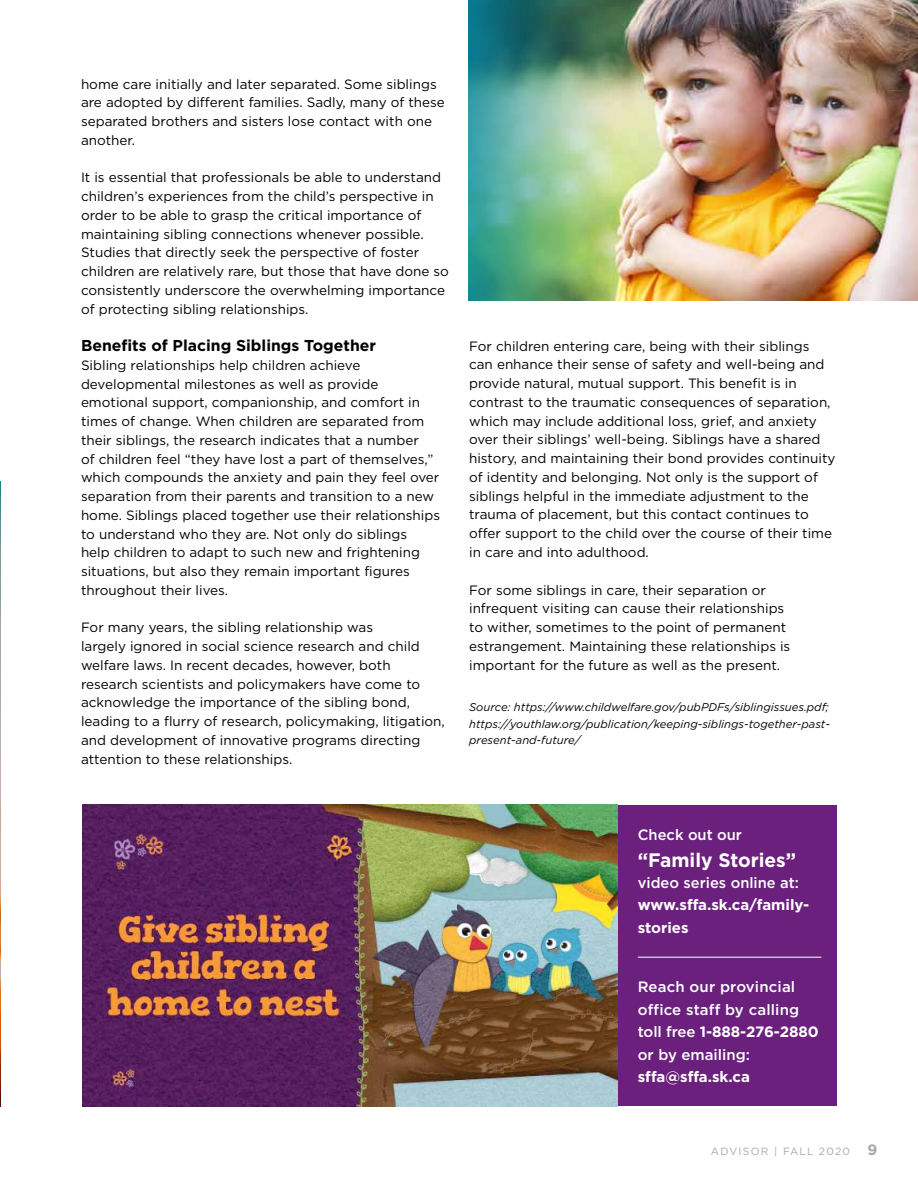
<style>
.page{position:relative;width:918px;height:1188px;background:#fff}
.page>*{position:absolute;margin:0;border:0;box-sizing:border-box;transform-origin:0 0}
.t1{font:700 19.5px "Gotham";color:#fff}
.t2{font:700 15.75px "Gotham";color:#000}
.t3{font:500 15px/22.5px "Gotham";color:#fff}
.t4{font:700 15px/22.5px "Gotham";color:#fff}
.t5{font:13.5px/18.8px "Gotham";color:#000}
.t6{font:italic 11.25px/16.5px "Gotham";color:#000;text-align:justify}
.t7{font:10.5px "Gotham";letter-spacing:.12em;color:#a7a9ac}
.s1{font-weight:700}
.s2{font-weight:700;font-size:15px}
</style>
<div class="page">
<div style="left:284px;top:805px;width:553px;height:301px;background:#6c207e"></div>
<img style="left:0;top:481px;width:1px;height:626px">
<img style="left:617px;top:0;width:301px;height:301px">
<img style="left:82px;top:805px;width:535px;height:301px">
<hr style="left:638px;top:957px;width:183px;height:1px;background:#fff">
<hr style="left:0;top:482px;width:1px;height:536px;background:#0093b7">
<img style="left:469px;top:0;width:148px;height:301px">
<p class="t5" style="left:81px;top:74px;width:365px">home care initially and later separated. Some siblings are adopted by different families. Sadly, many of these separated brothers and sisters lose contact with one another.</p>
<p class="t5" style="left:81px;top:168px;width:369px">It is essential that professionals be able to understand children’s experiences from the child’s perspective in order to be able to grasp the critical importance of maintaining sibling connections whenever possible.<br>Studies that directly seek the perspective of foster children are relatively rare, but those that have done so consistently underscore the overwhelming importance of protecting sibling relationships.</p>
<p class="t2" style="left:81px;top:337px;width:297px">Benefits of Placing Siblings Together</p>
<p class="t5" style="left:81px;top:356px;width:361px">Sibling relationships help children achieve developmental milestones as well as provide emotional support, companionship, and comfort in times of change. When children are separated from their siblings, the research indicates that a number<br>of children feel “they have lost a part of themselves,” which compounds the anxiety and pain they feel over separation from their parents and transition to a new home. Siblings placed together use their relationships to understand who they are. Not only do siblings<br>help children to adapt to such new and frightening situations, but also they remain important figures throughout their lives.</p>
<p class="t5" style="left:81px;top:618px;width:365px">For many years, the sibling relationship was<br>largely ignored in social science research and child welfare laws. In recent decades, however, both research scientists and policymakers have come to acknowledge the importance of the sibling bond, leading to a flurry of research, policymaking, litigation, and development of innovative programs directing attention to these relationships.</p>
<p class="t5" style="left:469px;top:336px;width:368px">For children entering care, being with their siblings can enhance their sense of safety and well-being and provide natural, mutual support. This benefit is in contrast to the traumatic consequences of separation, which may include additional loss, grief, and anxiety over their siblings’ well-being. Siblings have a shared history, and maintaining their bond provides continuity of identity and belonging. Not only is the support of siblings helpful in the immediate adjustment to the trauma of placement, but this contact continues to offer support to the child over the course of their time in care and into adulthood.</p>
<p class="t5" style="left:469px;top:580px;width:323px">For some siblings in care, their separation or infrequent visiting can cause their relationships to wither, sometimes to the point of permanent estrangement. Maintaining these relationships is important for the future as well as the present.</p>
<p class="t6" style="left:469px;top:699px;width:362px">Source: https://www.childwelfare.gov/pubPDFs/siblingissues.pdf; https://youthlaw.org/publication/keeping-siblings-together-past&shy;present-and-future/</p>
<p class="t3" style="left:638px;top:823px;width:106px">Check out our</p>
<h1 class="t1" style="left:638px;top:848px;width:160px">“Family Stories”</h1>
<p class="t3" style="left:638px;top:871px;width:163px">video series online at:</p>
<p class="t4" style="left:638px;top:893px;width:173px">www.sffa.sk.ca/family&shy;stories</p>
<p class="t3" style="left:638px;top:975px;width:183px">Reach our provincial office staff by calling toll free <span class="s1">1-888-276-2880 </span>or by emailing:</p>
<p class="t4" style="left:638px;top:1065px;width:114px">sffa@sffa.sk.ca</p>
<p class="t7" style="left:711px;top:1146px;width:168px">ADVISOR | FALL 2020 <span class="s2">9</span></p>
</div>
